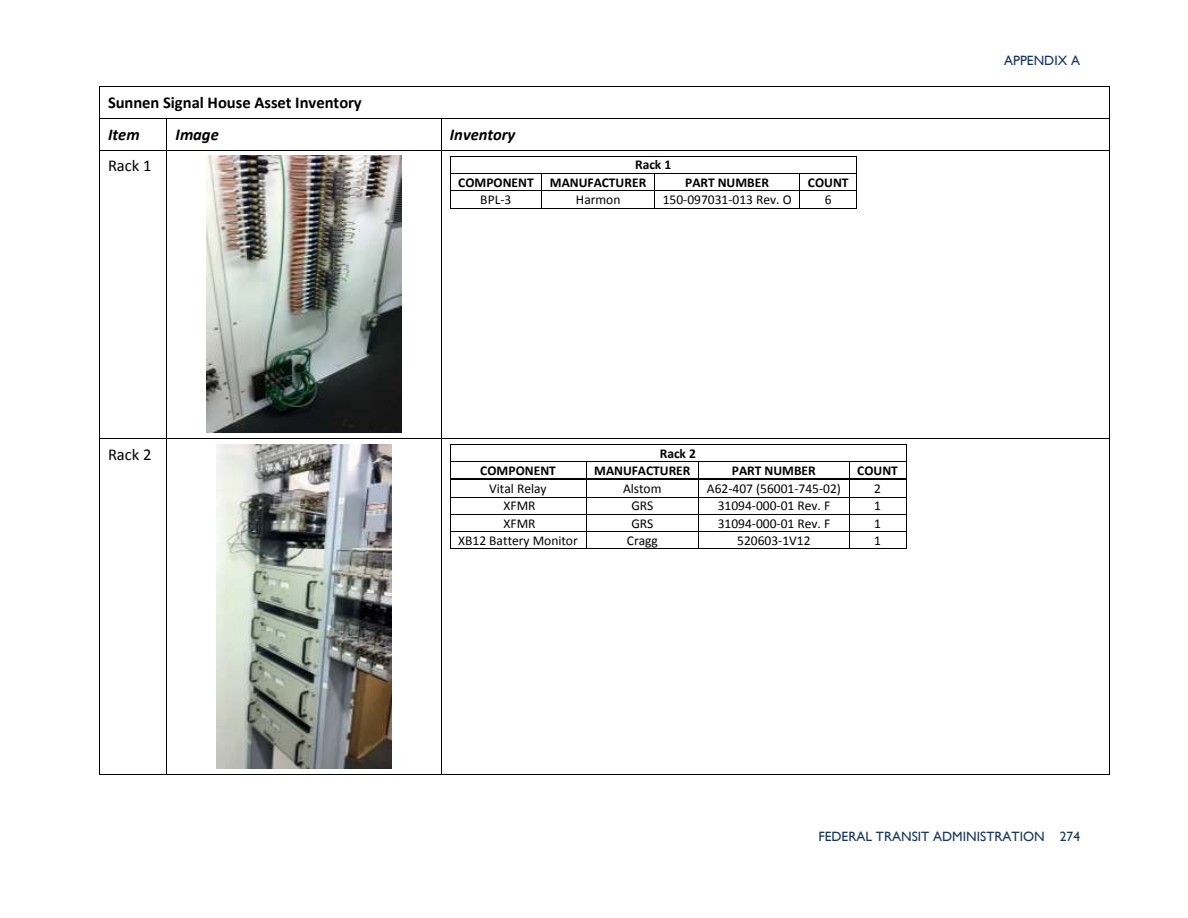
<style>
.page{position:relative;width:1188px;height:918px;background:#fff}
.page>*{position:absolute;margin:0;border:0;box-sizing:border-box;transform-origin:0 0}
.t1{font:700 16.5px "Calibri";letter-spacing:-.005em;color:#000}
.t2{font:italic 700 16.5px "Calibri";color:#000}
.t3{font:16.5px "Calibri";color:#000}
.t4{font:13.5px "Calibri";color:#000}
.t5{font:700 13.5px/17.4px "Calibri";color:#000}
.t6{font:13.5px "Gill Sans MT";color:#17365d}
.s1{font-weight:400}
</style>
<div class="page">
<hr style="left:100px;top:86px;width:1009px;height:1px;background:#000">
<hr style="left:100px;top:118px;width:67px;height:1px;background:#000">
<hr style="left:167px;top:118px;width:274px;height:1px;background:#000">
<hr style="left:441px;top:118px;width:668px;height:1px;background:#000">
<hr style="left:450px;top:156px;width:406px;height:1px;background:#000">
<hr style="left:450px;top:173px;width:91px;height:1px;background:#000">
<hr style="left:542px;top:173px;width:112px;height:1px;background:#000">
<hr style="left:655px;top:173px;width:144px;height:1px;background:#000">
<hr style="left:800px;top:173px;width:56px;height:1px;background:#000">
<hr style="left:450px;top:190px;width:91px;height:1px;background:#000">
<hr style="left:542px;top:190px;width:112px;height:1px;background:#000">
<hr style="left:655px;top:190px;width:144px;height:1px;background:#000">
<hr style="left:800px;top:190px;width:56px;height:1px;background:#000">
<svg style="left:450px;top:157px;width:1px;height:51px"></svg>
<hr style="left:450px;top:208px;width:91px;height:1px;background:#000">
<svg style="left:541px;top:173px;width:1px;height:36px"></svg>
<hr style="left:542px;top:208px;width:112px;height:1px;background:#000">
<svg style="left:654px;top:173px;width:1px;height:36px"></svg>
<hr style="left:655px;top:208px;width:144px;height:1px;background:#000">
<svg style="left:799px;top:173px;width:1px;height:36px"></svg>
<hr style="left:800px;top:208px;width:56px;height:1px;background:#000">
<svg style="left:856px;top:156px;width:1px;height:53px"></svg>
<svg style="left:99px;top:86px;width:1px;height:70px"></svg>
<hr style="left:100px;top:150px;width:67px;height:1px;background:#000">
<hr style="left:167px;top:150px;width:274px;height:1px;background:#000">
<svg style="left:441px;top:119px;width:1px;height:37px"></svg>
<hr style="left:441px;top:150px;width:668px;height:1px;background:#000">
<svg style="left:1109px;top:86px;width:1px;height:70px"></svg>
<hr style="left:99px;top:156px;width:1px;height:282px;background:#000">
<hr style="left:167px;top:156px;width:1px;height:282px;background:#000">
<hr style="left:441px;top:156px;width:1px;height:282px;background:#000">
<hr style="left:1109px;top:156px;width:1px;height:282px;background:#000">
<hr style="left:450px;top:444px;width:456px;height:1px;background:#000">
<hr style="left:450px;top:462px;width:136px;height:1px;background:#000">
<hr style="left:587px;top:462px;width:112px;height:1px;background:#000">
<hr style="left:699px;top:462px;width:150px;height:1px;background:#000">
<hr style="left:850px;top:462px;width:56px;height:1px;background:#000">
<hr style="left:450px;top:479px;width:136px;height:1px;background:#000">
<hr style="left:587px;top:479px;width:112px;height:1px;background:#000">
<hr style="left:700px;top:479px;width:149px;height:1px;background:#000">
<hr style="left:850px;top:479px;width:56px;height:1px;background:#000">
<hr style="left:450px;top:497px;width:136px;height:1px;background:#000">
<hr style="left:587px;top:497px;width:112px;height:1px;background:#000">
<hr style="left:699px;top:497px;width:150px;height:1px;background:#000">
<hr style="left:850px;top:497px;width:56px;height:1px;background:#000">
<hr style="left:450px;top:514px;width:136px;height:1px;background:#000">
<hr style="left:587px;top:514px;width:112px;height:1px;background:#000">
<hr style="left:699px;top:514px;width:150px;height:1px;background:#000">
<hr style="left:850px;top:514px;width:56px;height:1px;background:#000">
<hr style="left:450px;top:531px;width:136px;height:1px;background:#000">
<hr style="left:587px;top:531px;width:112px;height:1px;background:#000">
<hr style="left:699px;top:531px;width:150px;height:1px;background:#000">
<hr style="left:850px;top:531px;width:56px;height:1px;background:#000">
<svg style="left:450px;top:445px;width:1px;height:104px"></svg>
<hr style="left:450px;top:549px;width:136px;height:1px;background:#000">
<svg style="left:586px;top:462px;width:1px;height:87px"></svg>
<hr style="left:587px;top:549px;width:112px;height:1px;background:#000">
<hr style="left:699px;top:549px;width:150px;height:1px;background:#000">
<svg style="left:849px;top:462px;width:1px;height:87px"></svg>
<hr style="left:850px;top:549px;width:56px;height:1px;background:#000">
<svg style="left:906px;top:444px;width:1px;height:105px"></svg>
<hr style="left:100px;top:438px;width:67px;height:1px;background:#000">
<hr style="left:167px;top:438px;width:274px;height:1px;background:#000">
<hr style="left:441px;top:438px;width:668px;height:1px;background:#000">
<hr style="left:99px;top:444px;width:1px;height:331px;background:#000">
<hr style="left:100px;top:775px;width:67px;height:1px;background:#000">
<hr style="left:167px;top:444px;width:1px;height:331px;background:#000">
<hr style="left:167px;top:775px;width:274px;height:1px;background:#000">
<hr style="left:441px;top:444px;width:1px;height:331px;background:#000">
<hr style="left:441px;top:775px;width:668px;height:1px;background:#000">
<hr style="left:1109px;top:444px;width:1px;height:331px;background:#000">
<img style="left:206px;top:156px;width:196px;height:277px">
<img style="left:216px;top:444px;width:176px;height:325px">
<p class="t1" style="left:108px;top:96px;width:255px">Sunnen Signal House Asset Inventory</p>
<p class="t2" style="left:108px;top:127px;width:33px">Item</p>
<p class="t2" style="left:176px;top:127px;width:45px">Image</p>
<p class="t2" style="left:450px;top:127px;width:67px">Inventory</p>
<p class="t3" style="left:108px;top:159px;width:45px">Rack 1</p>
<p class="t5" style="left:458px;top:157px;width:215px;text-indent:177px">Rack 1<br>COMPONENT MANUFACTURER</p>
<p class="t5" style="left:685px;top:175px;width:85px">PART NUMBER</p>
<p class="t5" style="left:808px;top:175px;width:42px">COUNT</p>
<p class="t4" style="left:480px;top:194px;width:33px">BPL-3</p>
<p class="t4" style="left:576px;top:194px;width:46px">Harmon</p>
<p class="t4" style="left:663px;top:194px;width:130px">150-097031-013 Rev. O</p>
<p class="t4" style="left:825px;top:194px;width:8px">6</p>
<p class="t3" style="left:108px;top:447px;width:45px">Rack 2</p>
<p class="t5" style="left:660px;top:446px;width:38px">Rack 2</p>
<p class="t5" style="left:480px;top:463px;width:77px">COMPONENT</p>
<p class="t5" style="left:594px;top:463px;width:98px">MANUFACTURER</p>
<p class="t5" style="left:732px;top:463px;width:85px">PART NUMBER</p>
<p class="t4" style="left:489px;top:483px;width:59px">Vital Relay</p>
<p class="t4" style="left:623px;top:483px;width:40px">Alstom</p>
<p class="t4" style="left:707px;top:483px;width:136px">A62-407 (56001-745-02)</p>
<p class="t4" style="left:504px;top:500px;width:34px">XFMR</p>
<p class="t4" style="left:631px;top:500px;width:24px">GRS</p>
<p class="t4" style="left:718px;top:500px;width:114px">31094-000-01 Rev. F</p>
<p class="t4" style="left:504px;top:517px;width:34px">XFMR</p>
<p class="t4" style="left:631px;top:517px;width:24px">GRS</p>
<p class="t4" style="left:718px;top:517px;width:114px">31094-000-01 Rev. F</p>
<p class="t4" style="left:458px;top:535px;width:121px">XB12 Battery Monitor</p>
<p class="t4" style="left:627px;top:535px;width:33px">Cragg</p>
<p class="t4" style="left:737px;top:535px;width:75px">520603-1V12</p>
<p class="t5" style="left:857px;top:463px;width:42px;text-align:center">COUNT<br><span class="s1">2<br>1<br>1<br>1</span></p>
<p class="t6" style="left:1004px;top:52px;width:77px">APPENDIX A</p>
<p class="t6" style="left:818px;top:828px;width:263px">FEDERAL TRANSIT ADMINISTRATION 274</p>
</div>
